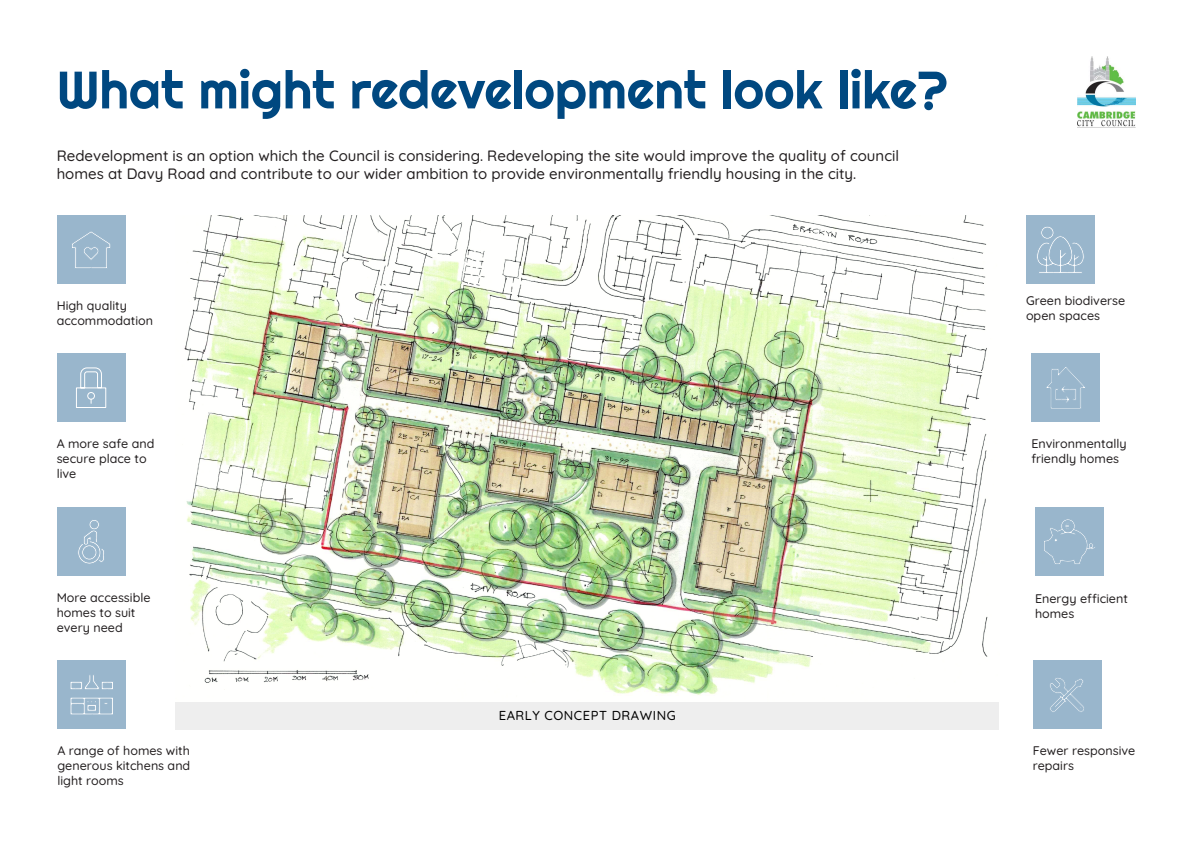
<style>
.page{position:relative;width:1192px;height:842px;background:#fff}
.page>*{position:absolute;margin:0;border:0;box-sizing:border-box;transform-origin:0 0}
.t1{font:52.5px "Righteous";color:#004880}
.t2{font:300 15px/18px "Quicksand";color:#231f20}
.t3{font:300 13px "Quicksand";letter-spacing:.04em;color:#000}
.t4{font:300 12.5px/15px "Quicksand";color:#231f20}
</style>
<div class="page">
<img style="left:184px;top:215px;width:804px;height:480px">
<img style="left:1078px;top:57px;width:57px;height:71px">
<div style="left:57px;top:215px;width:69px;height:69px;background:#99b6cc"></div>
<svg style="left:72px;top:231px;width:39px;height:37px"></svg>
<div style="left:57px;top:507px;width:69px;height:69px;background:#99b6cc"></div>
<svg style="left:78px;top:520px;width:26px;height:44px"></svg>
<div style="left:57px;top:660px;width:69px;height:69px;background:#99b6cc"></div>
<svg style="left:70px;top:675px;width:43px;height:40px"></svg>
<div style="left:1026px;top:215px;width:69px;height:69px;background:#99b6cc"></div>
<svg style="left:1037px;top:226px;width:47px;height:47px"></svg>
<div style="left:1031px;top:353px;width:69px;height:69px;background:#99b6cc"></div>
<svg style="left:1046px;top:367px;width:39px;height:42px"></svg>
<div style="left:1033px;top:660px;width:69px;height:69px;background:#99b6cc"></div>
<svg style="left:1050px;top:678px;width:34px;height:34px"></svg>
<div style="left:1035px;top:507px;width:69px;height:69px;background:#99b6cc"></div>
<svg style="left:1044px;top:519px;width:51px;height:45px"></svg>
<div style="left:57px;top:353px;width:69px;height:69px;background:#99b6cc"></div>
<svg style="left:76px;top:367px;width:31px;height:41px"></svg>
<div style="left:176px;top:702px;width:823px;height:27px;background:#eee"></div>
<h1 class="t1" style="left:57px;top:57px;width:893px">What might redevelopment look like?</h1>
<p class="t2" style="left:57px;top:145px;width:844px">Redevelopment is an option which the Council is considering. Redeveloping the site would improve the quality of council homes at Davy Road and contribute to our wider ambition to provide environmentally friendly housing in the city.</p>
<p class="t4" style="left:57px;top:297px;width:98px">High quality accommodation</p>
<p class="t4" style="left:57px;top:435px;width:99px">A more safe and secure place to live</p>
<p class="t4" style="left:57px;top:589px;width:95px">More accessible homes to suit every need</p>
<p class="t4" style="left:57px;top:742px;width:134px;text-align:justify">A range of homes with generous kitchens and light rooms</p>
<p class="t3" style="left:499px;top:705px;width:178px">EARLY CONCEPT DRAWING</p>
<p class="t4" style="left:1026px;top:292px;width:101px">Green biodiverse open spaces</p>
<p class="t4" style="left:1031px;top:435px;width:97px">Environmentally friendly homes</p>
<p class="t4" style="left:1035px;top:590px;width:94px">Energy efficient homes</p>
<p class="t4" style="left:1033px;top:742px;width:104px">Fewer responsive repairs</p>
</div>
